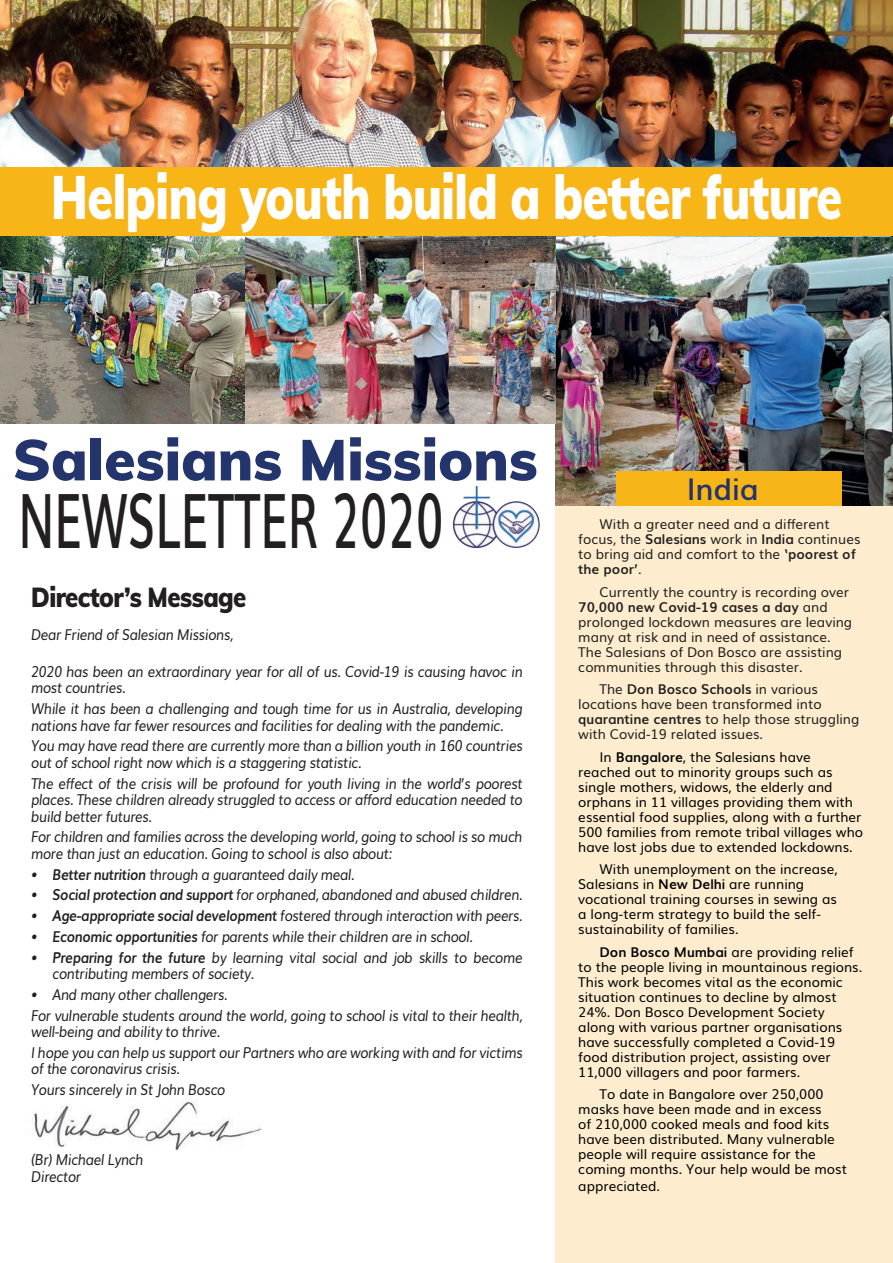
<style>
.page{position:relative;width:893px;height:1263px;background:#fff}
.page>*{position:absolute;margin:0;border:0;box-sizing:border-box;transform-origin:0 0}
.t1{font:600 75px "Muli";color:#231f20;scale:.61 1}
.t2{font:900 60px "Muli";letter-spacing:-.01em;color:#fff;scale:.78 1}
.t3{font:900 57px "Muli";color:#24346c}
.t4{font:600 30px "Muli";color:#24346c}
.t5{font:900 27px "Muli";letter-spacing:-.025em;color:#231f20;scale:.89 1}
.t6{font:italic 15px/16.5px "Muli";letter-spacing:-.025em;color:#231f20;scale:.89 1}
.t7{font:13.5px/15px "Muli";color:#000001}
.t8{font:13.5px/15px "Muli";color:#231f20}
.s1{font-weight:700}
</style>
<div class="page">
<div style="left:556px;top:170px;width:337px;height:1093px;background:#fdedce"></div>
<img style="left:556px;top:236px;width:337px;height:270px">
<img style="left:0;top:0;width:893px;height:168px">
<div style="left:0;top:168px;width:893px;height:68px;background:#f7b518"></div>
<img style="left:452px;top:485px;width:88px;height:64px">
<img style="left:32px;top:1100px;width:230px;height:51px">
<img style="left:0;top:236px;width:556px;height:187px">
<div style="left:616px;top:471px;width:225px;height:35px;background:#f7b518"></div>
<h2 class="t2" style="left:51px;top:153px;width:1016px">Helping youth build a better future</h2>
<h3 class="t3" style="left:13px;top:418px;width:526px">Salesians Missions</h3>
<h1 class="t1" style="left:18px;top:459px;width:699px">NEWSLETTER 2020</h1>
<h3 class="t5" style="left:31px;top:577px;width:243px">Director’s Message</h3>
<p class="t6" style="left:31px;top:625px;width:229px">Dear Friend of Salesian Missions,</p>
<p class="t6" style="left:31px;top:662px;width:554px">2020 has been an extraordinary year for all of us. Covid-19 is causing havoc in most countries.</p>
<p class="t6" style="left:31px;top:699px;width:554px">While it has been a challenging and tough time for us in Australia, developing nations have far fewer resources and facilities for dealing with the pandemic.</p>
<p class="t6" style="left:31px;top:736px;width:554px">You may have read there are currently more than a billion youth in 160 countries out of school right now which is a staggering statistic.</p>
<p class="t6" style="left:31px;top:774px;width:554px;text-align:justify">The effect of the crisis will be profound for youth living in the world’s poorest places. These children already struggled to access or afford education needed to build better futures.</p>
<p class="t6" style="left:31px;top:827px;width:554px">For children and families across the developing world, going to school is so much more than just an education. Going to school is also about:</p>
<p class="t6" style="left:31px;top:865px;width:365px">• <span class="s1">Better nutrition</span> through a guaranteed daily meal.</p>
<p class="t6" style="left:31px;top:885px;width:554px">• <span class="s1">Social protection and support</span> for orphaned, abandoned and abused children.</p>
<p class="t6" style="left:31px;top:906px;width:554px">• <span class="s1">Age-appropriate social development</span> fostered through interaction with peers.</p>
<p class="t6" style="left:31px;top:927px;width:498px">• <span class="s1">Economic opportunities</span> for parents while their children are in school.</p>
<p class="t6" style="left:52px;top:948px;width:530px;text-indent:-21px">• <span class="s1">Preparing for the future</span> by learning vital social and job skills to become contributing members of society.</p>
<p class="t6" style="left:31px;top:983px;width:554px;line-height:20.7px">• And many other challengers.<br>For vulnerable students around the world, going to school is vital to their health,</p>
<p class="t6" style="left:31px;top:1020px;width:554px;line-height:20.7px">well-being and ability to thrive.<br>I hope you can help us support our Partners who are working with and for victims</p>
<p class="t6" style="left:31px;top:1057px;width:220px;line-height:20.7px">of the coronavirus crisis.<br>Yours sincerely in St John Bosco</p>
<p class="t6" style="left:31px;top:1150px;width:128px">(Br) Michael Lynch<br>Director</p>
<h3 class="t4" style="left:687px;top:464px;width:73px">India</h3>
<p class="t8" style="left:578px;top:516px;width:284px;text-indent:21px">With a greater need and a different focus, the <span class="s1">Salesians</span> work in <span class="s1">India</span> continues to bring aid and comfort to the <span class="s1">‘poorest of the poor’</span>.</p>
<p class="t8" style="left:578px;top:583px;width:275px;text-indent:21px">Currently the country is recording over <span class="s1">70,000 new Covid-19 cases a day</span> and prolonged lockdown measures are leaving many at risk and in need of assistance.<br>The Salesians of Don Bosco are assisting communities through this disaster.</p>
<p class="t8" style="left:578px;top:681px;width:283px;text-indent:21px">The <span class="s1">Don Bosco Schools</span> in various locations have been transformed into <span class="s1">quarantine centres</span> to help those struggling with Covid-19 related issues.</p>
<p class="t7" style="left:578px;top:748px;width:286px;text-indent:21px">In <span class="s1">Bangalore</span>, the Salesians have reached out to minority groups such as single mothers, widows, the elderly and orphans in 11 villages providing them with essential food supplies, along with a further 500 families from remote tribal villages who have lost jobs due to extended lockdowns.</p>
<p class="t7" style="left:578px;top:861px;width:261px;text-indent:21px">With unemployment on the increase, Salesians in <span class="s1">New Delhi</span> are running vocational training courses in sewing as a long-term strategy to build the self&shy;sustainability of families.</p>
<p class="t7" style="left:578px;top:943px;width:286px;text-indent:21px"><span class="s1">Don Bosco Mumbai</span> are providing relief to the people living in mountainous regions.<br>This work becomes vital as the economic situation continues to decline by almost 24%. Don Bosco Development Society along with various partner organisations have successfully completed a Covid-19 food distribution project, assisting over 11,000 villagers and poor farmers.</p>
<p class="t7" style="left:578px;top:1086px;width:270px;text-indent:21px">To date in Bangalore over 250,000 masks have been made and in excess<br>of 210,000 cooked meals and food kits have been distributed. Many vulnerable people will require assistance for the coming months. Your help would be most</p>
<p class="t7" style="left:578px;top:1177px;width:83px">appreciated.</p>
</div>
